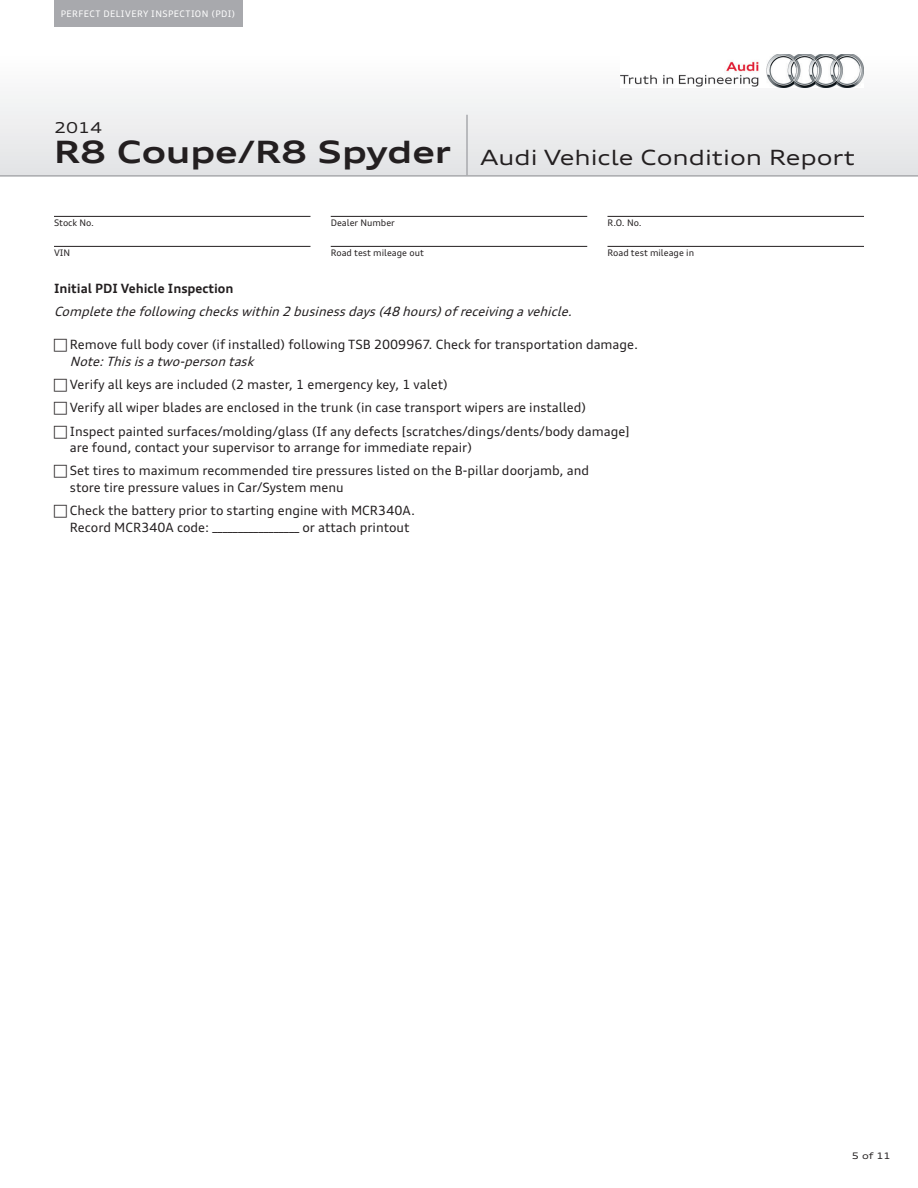
<style>
.page{position:relative;width:918px;height:1188px;background:#fff}
.page>*{position:absolute;margin:0;border:0;box-sizing:border-box;transform-origin:0 0}
.t1{font:700 expanded 30.75px "Audi Type";color:#231f20}
.t2{font:expanded 21px "Audi Type";color:#231f20}
.t3{font:expanded 15px "Audi Type";color:#231f20}
.t4{font:12.75px/23.2px "Audi Type";color:#231f20}
.t5{font:italic 12.75px "Audi Type";color:#231f20}
.t6{font:700 12.75px "Audi Type";color:#231f20}
.t7{font:9px "Audi Type";color:#231f20}
.t8{font:9px "Audi Type";letter-spacing:.05em;color:#fff}
.t9{font:expanded 9px "Audi Type";color:#231f20}
</style>
<div class="page">
<div style="left:0;top:54px;width:918px;height:122px;background:linear-gradient(to bottom,#fefefe,#e2e3e5)"></div>
<hr style="left:0;top:175px;width:918px;height:2px;background:#a8a9ad">
<div style="left:54px;top:0;width:189px;height:27px;background:#a8a9ad"></div>
<img style="left:620px;top:54px;width:244px;height:34px">
<hr style="left:466px;top:115px;width:2px;height:61px;background:#a8a9ad">
<hr style="left:54px;top:216px;width:256px;height:1px;background:#231f20">
<hr style="left:331px;top:216px;width:256px;height:1px;background:#231f20">
<hr style="left:54px;top:246px;width:256px;height:1px;background:#231f20">
<hr style="left:331px;top:246px;width:256px;height:1px;background:#231f20">
<hr style="left:608px;top:216px;width:256px;height:1px;background:#231f20">
<hr style="left:608px;top:246px;width:256px;height:1px;background:#231f20">
<p class="t8" style="left:61px;top:8px;width:176px">PERFECT DELIVERY INSPECTION (PDI)</p>
<p class="t3" style="left:54px;top:118px;width:49px">2014</p>
<h1 class="t1" style="left:54px;top:131px;width:398px">R8 Coupe/R8 Spyder</h1>
<p class="t7" style="left:54px;top:217px;width:42px">Stock No.</p>
<p class="t7" style="left:331px;top:217px;width:66px">Dealer Number</p>
<p class="t7" style="left:54px;top:247px;width:18px">VIN</p>
<p class="t7" style="left:331px;top:247px;width:95px">Road test mileage out</p>
<h2 class="t2" style="left:481px;top:144px;width:376px">Audi Vehicle Condition Report</h2>
<p class="t7" style="left:608px;top:217px;width:36px">R.O. No.</p>
<p class="t7" style="left:608px;top:247px;width:88px">Road test mileage in</p>
<p class="t6" style="left:54px;top:280px;width:181px">Initial PDI Vehicle Inspection</p>
<p class="t5" style="left:54px;top:304px;width:524px">Completethefollowingcheckswithin2 businessdays(48 hours)ofreceivingavehicle.</p>
<p class="t4" style="left:67px;top:333px;width:573px">F Remove full body cover (if installed) following TSB 2009967. Check for transportation damage.</p>
<p class="t5" style="left:70px;top:353px;width:189px">Note:Thisisatwo-persontask</p>
<p class="t4" style="left:67px;top:373px;width:565px">F Verify all keys are included (2 master, 1 emergency key, 1 valet)<br>F Verify all wiper blades are enclosed in the trunk (in case transport wipers are installed)<br>F Inspect painted surfaces/molding/glass (If any defects [scratches/dings/dents/body damage]</p>
<p class="t4" style="left:67px;top:436px;width:524px">are found, contact your supervisor to arrange for immediate repair)<br>F Set tires to maximum recommended tire pressures listed on the B-pillar doorjamb, and</p>
<p class="t4" style="left:67px;top:476px;width:350px">store tire pressure values in Car/System menu<br>F Check the battery prior to starting engine with MCR340A.</p>
<p class="t4" style="left:70px;top:515px;width:341px">Record MCR340A code: _________________ or attach printout</p>
<p class="t9" style="left:852px;top:1149px;width:40px">5 of 11</p>
</div>
